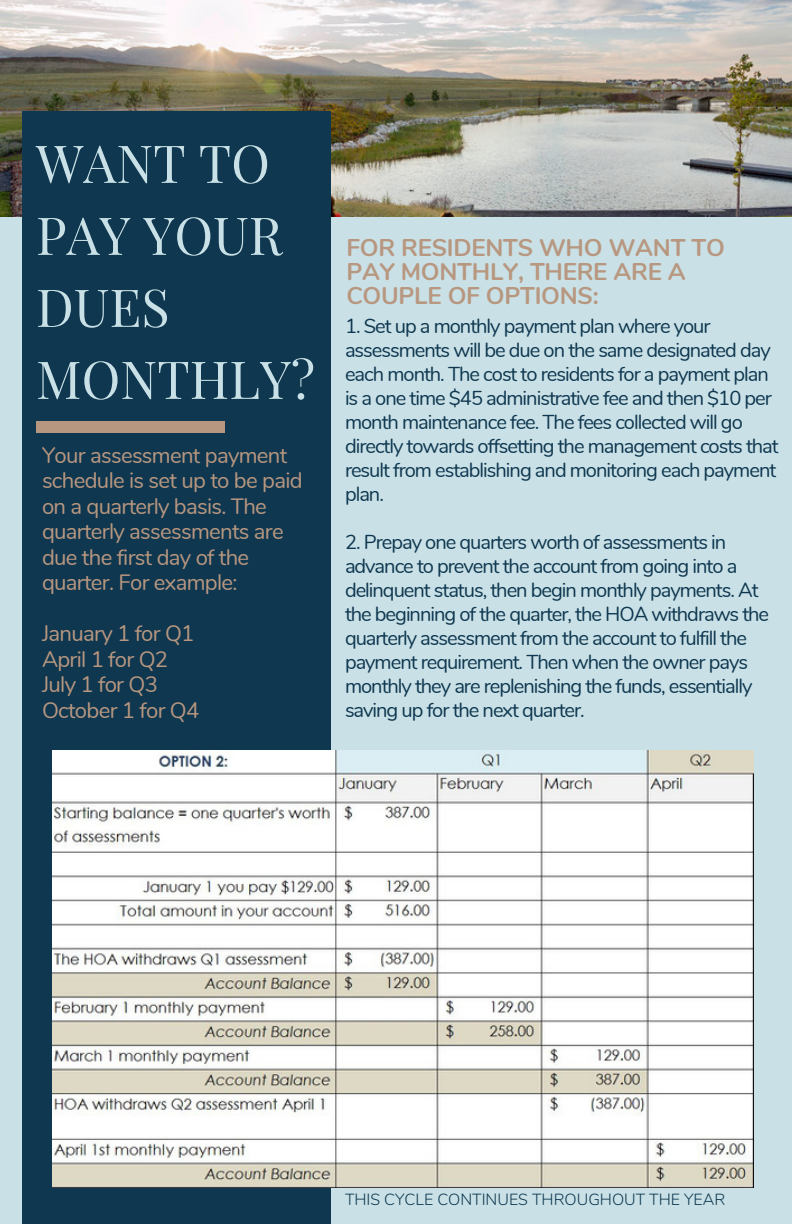
<style>
.page{position:relative;width:792px;height:1224px;background:#fff}
.page>*{position:absolute;margin:0;border:0;box-sizing:border-box;transform-origin:0 0}
.t1{font:52.4px/72px "Playfair Display";color:#c9e1e6}
.t2{font:700 24.2px/24px "Nunito";letter-spacing:-.01em;color:#b89780}
.t3{font:22.2px/25.6px "Nunito";letter-spacing:-.03em;color:#b89780}
.t4{font:20.2px/24px "Nunito";letter-spacing:-.05em;color:#0f3750}
.t5{font:300 16px "Nunito";color:#0f3750}
</style>
<div class="page">
<img style="left:0;top:0;width:792px;height:218px">
<div style="left:0;top:218px;width:792px;height:1006px;background:#c9e1e6"></div>
<div style="left:23px;top:111px;width:308px;height:1113px;background:#0f3750"></div>
<div style="left:36px;top:422px;width:189px;height:11px;background:#b89780"></div>
<img style="left:52px;top:750px;width:701px;height:438px">
<h1 class="t1" style="left:36px;top:125px;width:280px">WANT TO<br>PAY YOUR<br>DUES<br>MONTHLY?</h1>
<p class="t3" style="left:42px;top:442px;width:262px">Your assessment payment schedule is set up to be paid on a quarterly basis. The quarterly assessments are due the first day of the quarter. For example:</p>
<p class="t3" style="left:42px;top:621px;width:159px">January 1 for Q1<br>April 1 for Q2<br>July 1 for Q3<br>October 1 for Q4</p>
<p class="t2" style="left:346px;top:236px;width:380px">FOR RESIDENTS WHO WANT TO<br>PAY MONTHLY, THERE ARE A<br>COUPLE OF OPTIONS:</p>
<p class="t4" style="left:345px;top:315px;width:435px">1. Set up a monthly payment plan where your assessments will be due on the same designated day each month. The cost to residents for a payment plan is a one time $45 administrative fee and then $10 per month maintenance fee. The fees collected will go directly towards offsetting the management costs that result from establishing and monitoring each payment plan.</p>
<p class="t4" style="left:345px;top:531px;width:426px">2. Prepay one quarters worth of assessments in advance to prevent the account from going into a delinquent status, then begin monthly payments. At the beginning of the quarter, the HOA withdraws the quarterly assessment from the account to fulfill the payment requirement. Then when the owner pays monthly they are replenishing the funds, essentially saving up for the next quarter.</p>
<p class="t5" style="left:345px;top:1188px;width:382px">THIS CYCLE CONTINUES THROUGHOUT THE YEAR</p>
</div>
